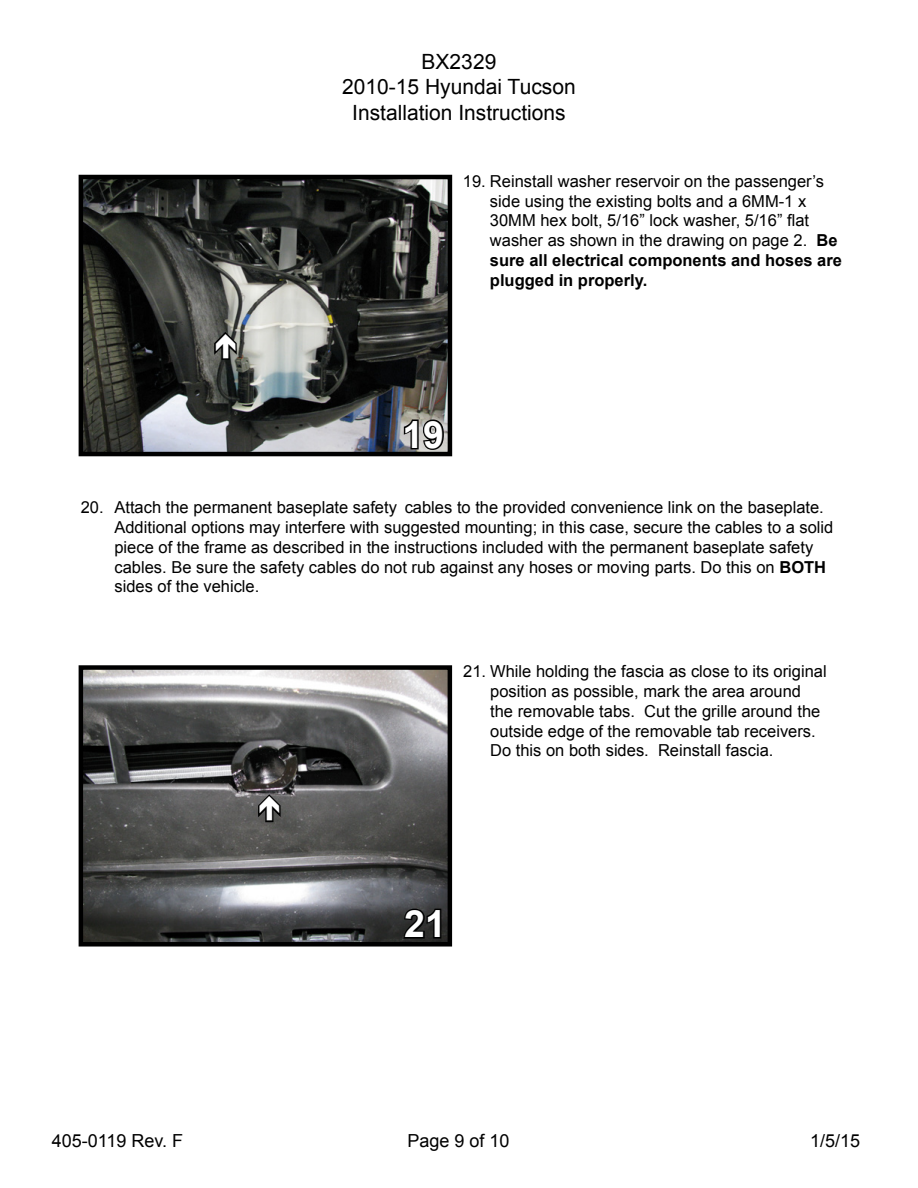
<style>
.page{position:relative;width:918px;height:1188px;background:#fff}
.page>*{position:absolute;margin:0;border:0;box-sizing:border-box;transform-origin:0 0}
.t1{font:700 37.5px "Arial";color:#fff}
.t2{font:21px/25.2px "Arial";color:#000;text-align:center}
.t3{font:18px "Arial";color:#000}
.t4{font:16.5px/19.8px "Arial";color:#000}
.s1{font-weight:700}
</style>
<div class="page">
<img style="left:84px;top:670px;width:363px;height:272px">
<div style="left:79px;top:665px;width:373px;height:282px;border:4px solid #000"></div>
<svg style="left:402px;top:907px;width:41px;height:33px"></svg>
<img style="left:84px;top:180px;width:363px;height:271px">
<div style="left:79px;top:175px;width:373px;height:281px;border:4px solid #000"></div>
<svg style="left:402px;top:418px;width:44px;height:33px"></svg>
<svg style="left:256px;top:792px;width:27px;height:32px"></svg>
<svg style="left:212px;top:330px;width:27px;height:31px"></svg>
<p class="t2" style="left:342px;top:50px;width:235px">BX2329<br>2010-15 Hyundai Tucson<br>Installation Instructions</p>
<p class="t4" style="left:490px;top:171px;width:354px;text-indent:-27px">19. Reinstall washer reservoir on the passenger’s side using the existing bolts and a 6MM-1 x 30MM hex bolt, 5/16” lock washer, 5/16” flat washer as shown in the drawing on page 2. <span class="s1">Be sure all electrical components and hoses are plugged in properly.</span></p>
<h1 class="t1" style="left:402px;top:410px;width:43px">19</h1>
<p class="t4" style="left:114px;top:498px;width:721px;text-indent:-34px">20. Attach the permanent baseplate safety cables to the provided convenience link on the baseplate.<br>Additional options may interfere with suggested mounting; in this case, secure the cables to a solid piece of the frame as described in the instructions included with the permanent baseplate safety cables. Be sure the safety cables do not rub against any hoses or moving parts. Do this on <span class="s1">BOTH </span>sides of the vehicle.</p>
<p class="t4" style="left:490px;top:662px;width:338px;text-indent:-27px">21. While holding the fascia as close to its original position as possible, mark the area around the removable tabs. Cut the grille around the outside edge of the removable tab receivers.<br>Do this on both sides. Reinstall fascia.</p>
<h1 class="t1" style="left:404px;top:899px;width:43px">21</h1>
<p class="t3" style="left:52px;top:1129px;width:133px">405-0119 Rev. F</p>
<p class="t3" style="left:407px;top:1129px;width:104px">Page 9 of 10</p>
<p class="t3" style="left:810px;top:1129px;width:52px">1/5/15</p>
</div>
